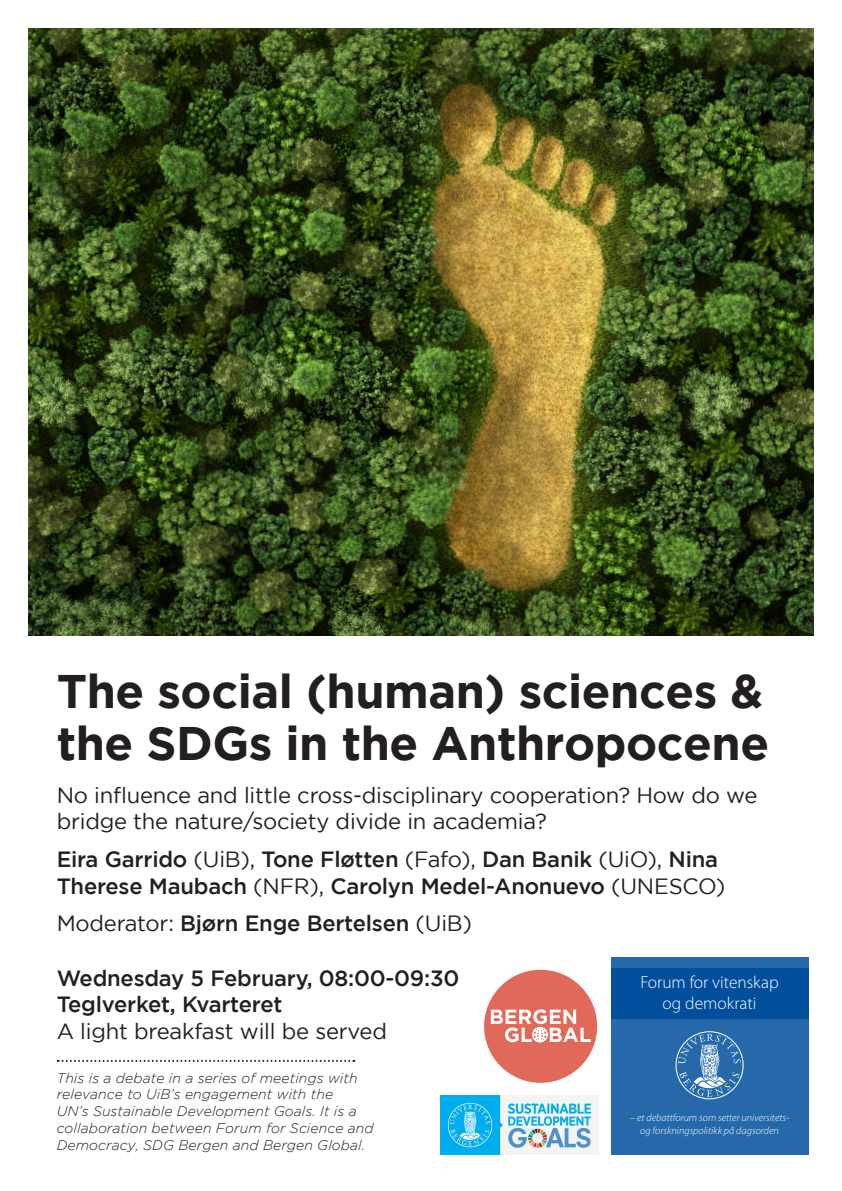
<style>
.page{position:relative;width:842px;height:1191px;background:#fff}
.page>*{position:absolute;margin:0;border:0;box-sizing:border-box;transform-origin:0 0}
.BRC_tekst__navn_i_fe{font:700 47px/52px "Gotham";letter-spacing:-.01em;color:#231f20}
.BRC_tekst__navn_i_fe-2{font:500 22px/26.4px "Gotham";letter-spacing:-.01em;color:#231f20}
.BRC_tekst__navn_i_fe-3{font:22px/26.4px "Gotham";letter-spacing:-.01em;color:#231f20}
.t1{font:300 17.4px/20.9px "Myriad Pro";color:#fff;text-align:center}
.BRC_tekst__navn_i_fe-4{font:italic 300 14px/16.8px "Gotham";letter-spacing:.005em;color:#231f20}
.t2{font:italic 300 10.5px/12.5px "Myriad Pro";color:#fff;text-align:center}
.s1{font-weight:400}
</style>
<div class="page">
<div style="left:611px;top:957px;width:197px;height:197px;background:#2669ab"></div>
<div style="left:611px;top:968px;width:197px;height:51px;background:#004e9c"></div>
<svg style="left:675px;top:1031px;width:69px;height:68px"></svg>
<svg style="left:58px;top:1060px;width:296px;height:2px"></svg>
<div style="left:484px;top:969px;width:113px;height:113px;background:#e06959;border-radius:50%"></div>
<svg style="left:491px;top:1009px;width:100px;height:33px"></svg>
<img style="left:28px;top:28px;width:786px;height:607px">
<img style="left:441px;top:1095px;width:157px;height:59px">
<p class="BRC_tekst__navn_i_fe" style="left:57px;top:664px;width:714px">The social (human) sciences &amp; the SDGs in the Anthropocene</p>
<p class="BRC_tekst__navn_i_fe-3" style="left:57px;top:781px;width:702px">No influence and little cross-disciplinary cooperation? How do we bridge the nature/society divide in academia?</p>
<p class="BRC_tekst__navn_i_fe-2" style="left:57px;top:845px;width:670px">Eira Garrido <span class="s1">(UiB),</span> Tone Fløtten <span class="s1">(Fafo),</span> Dan Banik <span class="s1">(UiO),</span> Nina<br>Therese Maubach <span class="s1">(NFR),</span> Carolyn Medel-Anonuevo <span class="s1">(UNESCO)</span></p>
<p class="BRC_tekst__navn_i_fe-2" style="left:57px;top:910px;width:417px"><span class="s1">Moderator:</span> Bjørn Enge Bertelsen <span class="s1">(UiB)</span></p>
<p class="BRC_tekst__navn_i_fe-2" style="left:57px;top:964px;width:404px">Wednesday 5 February, 08:00-09:30<br>Teglverket, Kvarteret<br><span class="s1">A light breakfast will be served</span></p>
<p class="BRC_tekst__navn_i_fe-4" style="left:57px;top:1069px;width:318px">This is a debate in a series of meetings with relevance to UiB’s engagement with the<br>UN’s Sustainable Development Goals. It is a collaboration between Forum for Science and Democracy, SDG Bergen and Bergen Global.</p>
<p class="t1" style="left:640px;top:971px;width:140px">Forum for vitenskap og demokrati</p>
<p class="t2" style="left:630px;top:1111px;width:161px">– et debattforum som setter universitets&shy;og forskningspolitikk på dagsorden</p>
</div>
